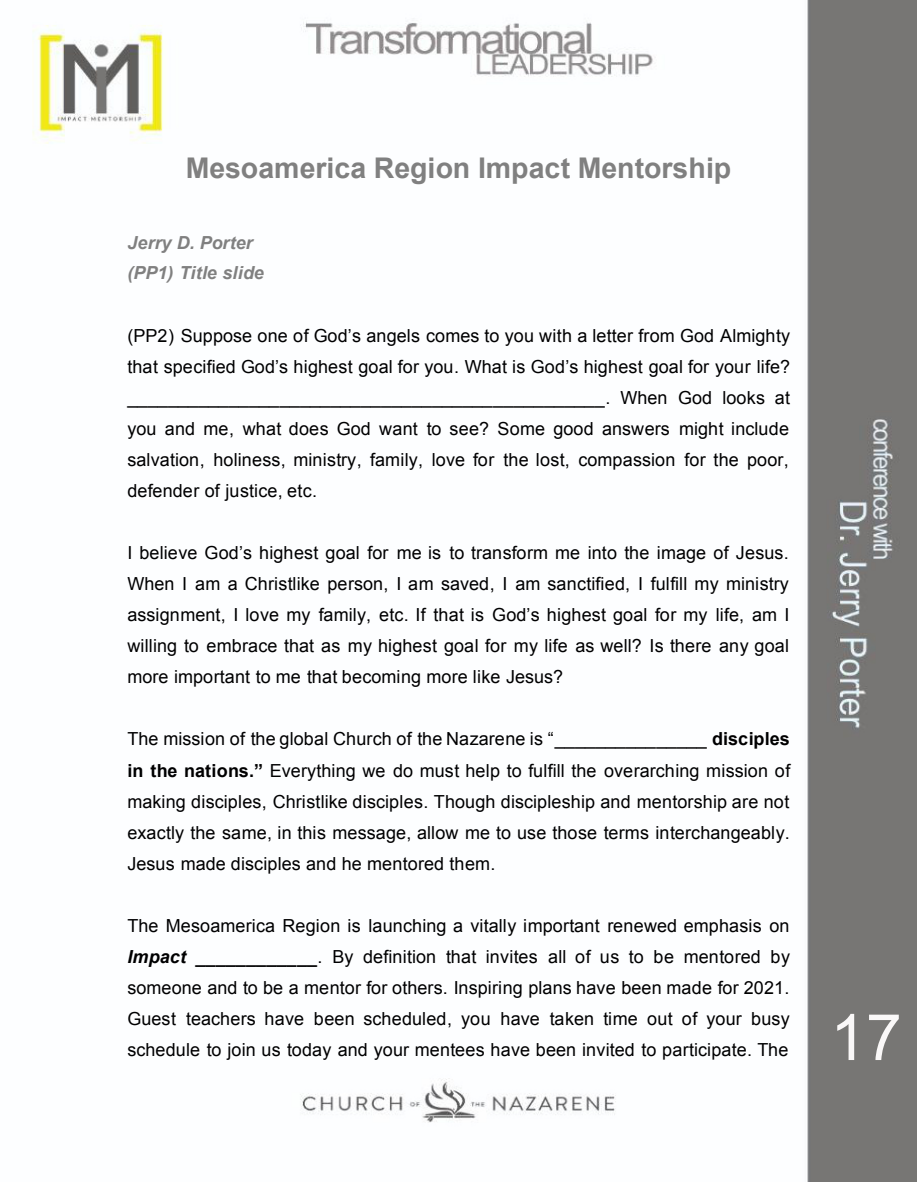
<style>
.page{position:relative;width:918px;height:1188px;background:#fff}
.page>*{position:absolute;margin:0;border:0;box-sizing:border-box;transform-origin:0 0}
.t1{font:64.2px "Arial";color:#faf8f8}
.t2{font:700 28.5px "Arial";letter-spacing:-.005em;color:#808080}
.t3{font:18px/31px "Arial";letter-spacing:.005em;color:#000;text-align:justify}
.t4{font:italic 700 18px/30.8px "Arial";letter-spacing:.005em;color:#808080}
.s1{font-weight:700}
.s2{font-weight:700;font-style:italic}
</style>
<div class="page">
<img style="left:32px;top:0;width:885px;height:1182px">
<h2 class="t2" style="left:186px;top:157px;width:547px">Mesoamerica Region Impact Mentorship</h2>
<p class="t4" style="left:128px;top:229px;width:138px">Jerry D. Porter (PP1) Title slide</p>
<p class="t3" style="left:128px;top:322px;width:664px">(PP2) Suppose one of God’s angels comes to you with a letter from God Almighty that specified God’s highest goal for you. What is God’s highest goal for your life? _______________________________________________. When God looks at you and me, what does God want to see? Some good answers might include salvation, holiness, ministry, family, love for the lost, compassion for the poor, defender of justice, etc.</p>
<p class="t3" style="left:128px;top:539px;width:663px">I believe God’s highest goal for me is to transform me into the image of Jesus.<br>When I am a Christlike person, I am saved, I am sanctified, I fulfill my ministry assignment, I love my family, etc. If that is God’s highest goal for my life, am I willing to embrace that as my highest goal for my life as well? Is there any goal more important to me that becoming more like Jesus?</p>
<p class="t3" style="left:128px;top:725px;width:664px">The mission of the global Church of the Nazarene is “_______________ <span class="s1">disciples in the nations.”</span> Everything we do must help to fulfill the overarching mission of making disciples, Christlike disciples. Though discipleship and mentorship are not exactly the same, in this message, allow me to use those terms interchangeably.<br>Jesus made disciples and he mentored them.</p>
<p class="t3" style="left:128px;top:912px;width:664px">The Mesoamerica Region is launching a vitally important renewed emphasis on <span class="s2">Impact ____________</span>. By definition that invites all of us to be mentored by someone and to be a mentor for others. Inspiring plans have been made for 2021.<br>Guest teachers have been scheduled, you have taken time out of your busy schedule to join us today and your mentees have been invited to participate. The</p>
<h1 class="t1" style="left:830px;top:1013px;width:73px">17</h1>
</div>
